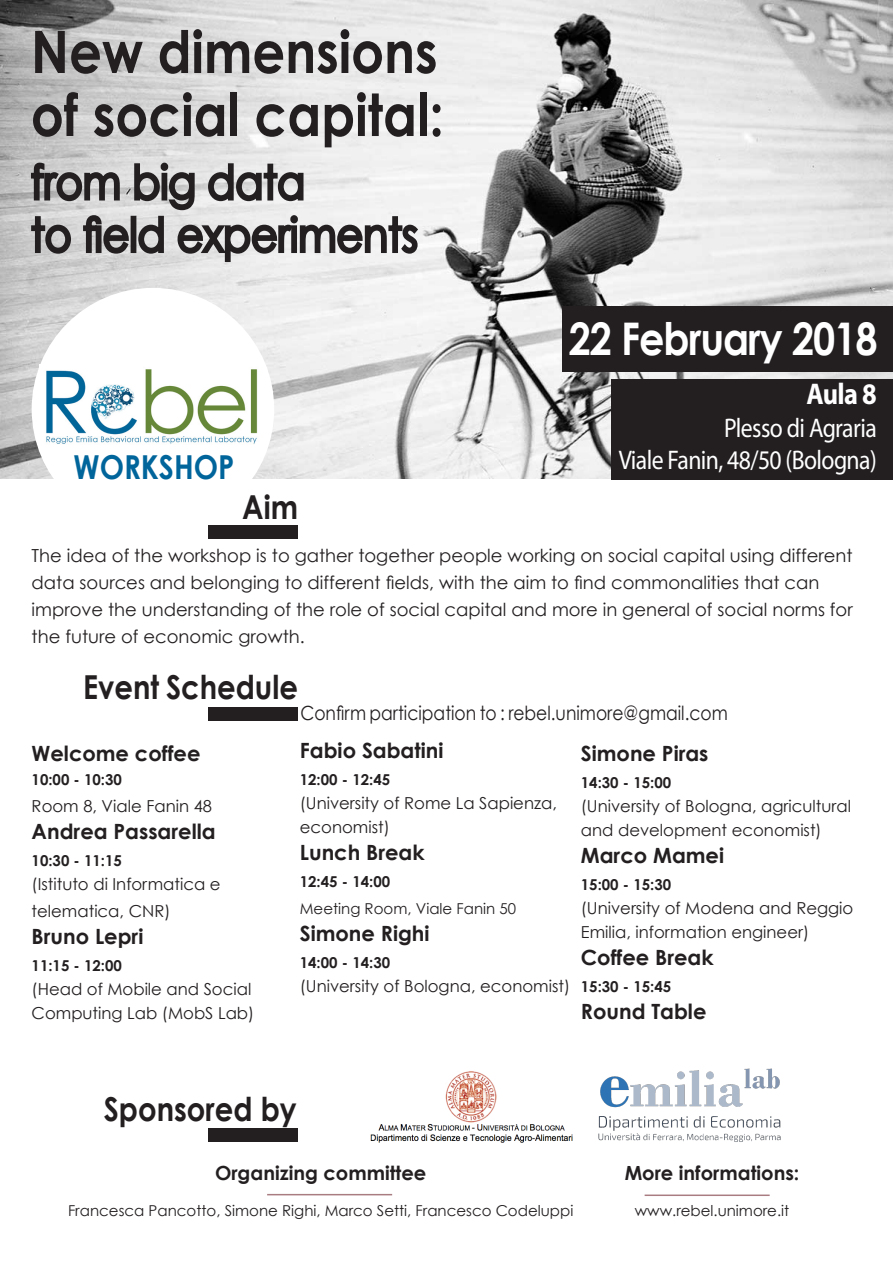
<style>
.page{position:relative;width:893px;height:1263px;background:#fff}
.page>*{position:absolute;margin:0;border:0;box-sizing:border-box;transform-origin:0 0}
.t1{font:700 58.5px "Century Gothic";color:#231f20;scale:.88 1}
.t2{font:700 45px "Century Gothic";letter-spacing:-.025em;color:#fff;scale:.88 1}
.t3{font:700 33px "Century Gothic";color:#231f20;scale:.88 1}
.t4{font:700 33px "Century Gothic";color:#00659b;scale:.88 1}
.t5{font:700 30px "Myriad Pro";color:#fff;scale:.88 1}
.t6{font:27px "Myriad Pro";letter-spacing:-.025em;color:#fff;scale:.88 1}
.t7{font:700 21px "Century Gothic";color:#231f20}
.t8{font:19.5px "Century Gothic";color:#231f20;scale:.88 1}
.t9{font:700 19.5px "Century Gothic";color:#231f20}
.t10{font:18px/27px "Century Gothic";color:#231f20}
.t11{font:16.5px/24px "Century Gothic";color:#231f20}
.t12{font:15px/27px "Century Gothic";color:#231f20}
.t13{font:700 15px "Century Gothic";color:#231f20}
.s1{font-weight:700}
</style>
<div class="page">
<img style="left:0;top:1px;width:893px;height:478px">
<hr style="left:645px;top:1194px;width:125px;height:2px;background:#a97c82">
<div style="left:208px;top:525px;width:90px;height:14px;background:#231f20"></div>
<div style="left:32px;top:288px;width:242px;height:242px;background:#fff;border-radius:50%"></div>
<img style="left:46px;top:369px;width:212px;height:75px">
<svg style="left:29px;top:160px;width:391px;height:104px"></svg>
<div style="left:563px;top:306px;width:330px;height:66px;background:#231f20"></div>
<div style="left:612px;top:379px;width:281px;height:101px;background:#231f20"></div>
<div style="left:208px;top:707px;width:90px;height:13px;background:#231f20"></div>
<div style="left:208px;top:1128px;width:90px;height:14px;background:#231f20"></div>
<img style="left:598px;top:1068px;width:183px;height:74px">
<hr style="left:267px;top:1194px;width:125px;height:1px;background:#a97c82">
<img style="left:370px;top:1071px;width:203px;height:72px">
<p class="t1" style="left:31px;top:15px;width:464px">New dimensions</p>
<p class="t1" style="left:31px;top:78px;width:471px">of social capital:</p>
<p class="t4" style="left:74px;top:446px;width:184px">WORKSHOP</p>
<p class="t3" style="left:242px;top:486px;width:65px">Aim</p>
<p class="t2" style="left:569px;top:310px;width:353px">22 February 2018</p>
<p class="t5" style="left:807px;top:374px;width:81px">Aula 8</p>
<p class="t6" style="left:724px;top:411px;width:175px">Plesso di Agraria</p>
<p class="t6" style="left:619px;top:443px;width:295px">Viale Fanin, 48/50 (Bologna)</p>
<p class="t10" style="left:32px;top:542px;width:823px">The idea of the workshop is to gather together people working on social capital using different data sources and belonging to different fields, with the aim to find commonalities that can improve the understanding of the role of social capital and more in general of social norms for the future of economic growth.</p>
<p class="t3" style="left:83px;top:666px;width:246px">Event Schedule</p>
<p class="t7" style="left:32px;top:740px;width:170px">Welcome coffee</p>
<p class="t13" style="left:32px;top:770px;width:92px">10:00 - 10:30</p>
<p class="t11" style="left:32px;top:793px;width:182px">Room 8, Viale Fanin 48</p>
<p class="t7" style="left:32px;top:818px;width:185px">Andrea Passarella</p>
<p class="t13" style="left:32px;top:851px;width:92px">10:30 - 11:15</p>
<p class="t11" style="left:32px;top:870px;width:190px;line-height:27px">(Istituto di Informatica e telematica, CNR)</p>
<p class="t7" style="left:32px;top:923px;width:113px">Bruno Lepri</p>
<p class="t13" style="left:32px;top:956px;width:92px">11:15 - 12:00</p>
<p class="t11" style="left:32px;top:976px;width:224px">(Head of Mobile and Social<br>Computing Lab (MobS Lab)</p>
<p class="t8" style="left:300px;top:701px;width:487px">Confirm participation to : rebel.unimore@gmail.com</p>
<p class="t7" style="left:300px;top:737px;width:145px">Fabio Sabatini</p>
<p class="t13" style="left:300px;top:770px;width:92px">12:00 - 12:45</p>
<p class="t11" style="left:300px;top:790px;width:259px">(University of Rome La Sapienza, economist)</p>
<p class="t7" style="left:300px;top:839px;width:126px">Lunch Break</p>
<p class="t12" style="left:300px;top:867px;width:218px"><span class="s1">12:45 - 14:00<br></span>Meeting Room, Viale Fanin 50</p>
<p class="t7" style="left:300px;top:920px;width:131px">Simone Righi</p>
<p class="t13" style="left:300px;top:953px;width:92px">14:00 - 14:30</p>
<p class="t11" style="left:300px;top:973px;width:272px">(University of Bologna, economist)</p>
<p class="t7" style="left:581px;top:740px;width:129px">Simone Piras</p>
<p class="t13" style="left:581px;top:773px;width:92px">14:30 - 15:00</p>
<p class="t11" style="left:581px;top:793px;width:272px">(University of Bologna, agricultural and development economist)</p>
<p class="t7" style="left:581px;top:842px;width:145px">Marco Mamei</p>
<p class="t13" style="left:581px;top:875px;width:92px">15:00 - 15:30</p>
<p class="t11" style="left:581px;top:895px;width:274px">(University of Modena and Reggio<br>Emilia, information engineer)</p>
<p class="t7" style="left:581px;top:944px;width:134px">Coffee Break</p>
<p class="t13" style="left:581px;top:977px;width:92px">15:30 - 15:45</p>
<p class="t7" style="left:581px;top:998px;width:127px">Round Table</p>
<p class="t3" style="left:104px;top:1088px;width:221px">Sponsored by</p>
<p class="t9" style="left:215px;top:1161px;width:213px">Organizing committee</p>
<p class="t12" style="left:68px;top:1197px;width:507px">Francesca Pancotto, Simone Righi, Marco Setti, Francesco Codeluppi</p>
<p class="t9" style="left:625px;top:1161px;width:176px">More informations:</p>
<p class="t12" style="left:635px;top:1197px;width:156px">www.rebel.unimore.it</p>
</div>
